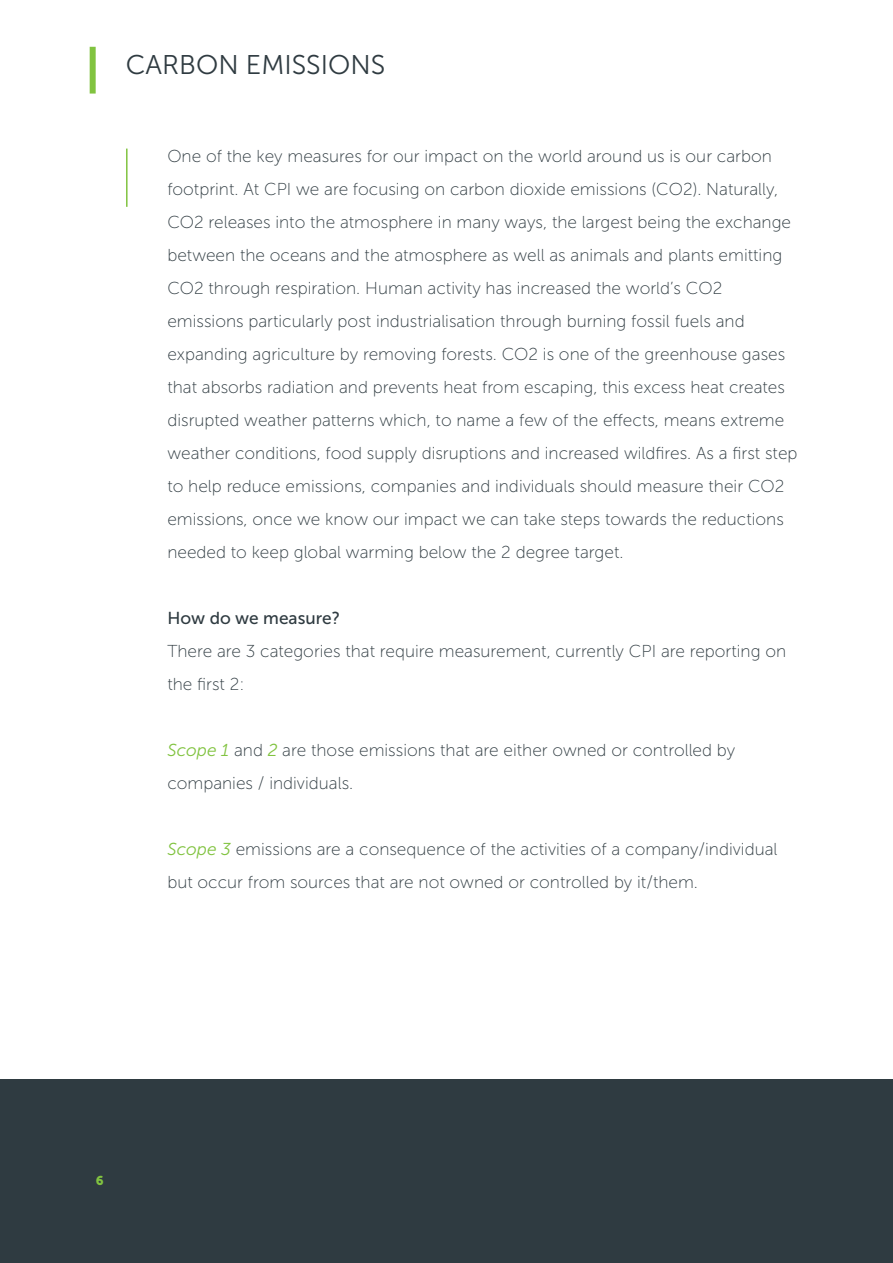
<style>
.page{position:relative;width:893px;height:1263px;background:#fff}
.page>*{position:absolute;margin:0;border:0;box-sizing:border-box;transform-origin:0 0}
.Page_Header_-_Black{font:27px "Museo Sans 300";color:#2f3b41}
.Page_Header_Subtext{font:17.25px/33px "Museo Sans 100";color:#2f3b41}
.Page_Header_Subtext-2{font:17.25px "Museo Sans 500";color:#2f3b41}
.t1{font:12.75px "Museo Sans 900";color:#81c340}
.s1{font-family:"Museo Sans 300";font-style:italic;color:#81c340}
</style>
<div class="page">
<div style="left:90px;top:47px;width:6px;height:47px;background:#81c340"></div>
<div style="left:0;top:1079px;width:893px;height:184px;background:#2f3b41"></div>
<hr style="left:126px;top:149px;width:2px;height:58px;background:#81c340">
<p class="Page_Header_-_Black" style="left:126px;top:50px;width:261px">CARBON EMISSIONS</p>
<p class="Page_Header_Subtext" style="left:167px;top:139px;width:632px">One of the key measures for our impact on the world around us is our carbon footprint. At CPI we are focusing on carbon dioxide emissions (CO2). Naturally, CO2 releases into the atmosphere in many ways, the largest being the exchange between the oceans and the atmosphere as well as animals and plants emitting CO2 through respiration. Human activity has increased the world’s CO2 emissions particularly post industrialisation through burning fossil fuels and expanding agriculture by removing forests. CO2 is one of the greenhouse gases that absorbs radiation and prevents heat from escaping, this excess heat creates disrupted weather patterns which, to name a few of the effects, means extreme weather conditions, food supply disruptions and increased wildfires. As a first step to help reduce emissions, companies and individuals should measure their CO2 emissions, once we know our impact we can take steps towards the reductions needed to keep global warming below the 2 degree target.</p>
<p class="Page_Header_Subtext-2" style="left:167px;top:608px;width:174px">How do we measure?</p>
<p class="Page_Header_Subtext" style="left:167px;top:634px;width:620px">There are 3 categories that require measurement, currently CPI are reporting on the first 2:</p>
<p class="Page_Header_Subtext" style="left:167px;top:733px;width:569px"><span class="s1">Scope 1</span> and <span class="s1">2</span> are those emissions that are either owned or controlled by companies / individuals.</p>
<p class="Page_Header_Subtext" style="left:167px;top:832px;width:612px"><span class="s1">Scope 3</span> emissions are a consequence of the activities of a company/individual but occur from sources that are not owned or controlled by it/them.</p>
<p class="t1" style="left:96px;top:1173px;width:9px">6</p>
</div>
